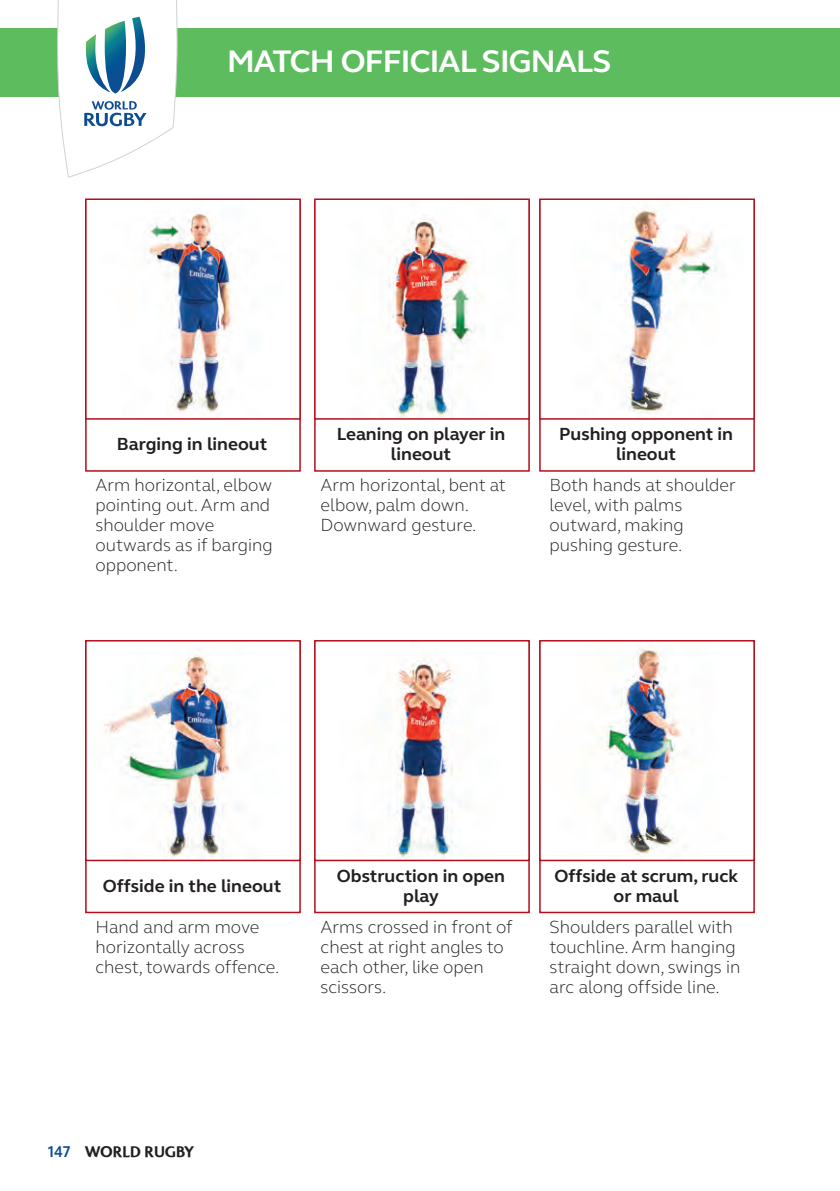
<style>
.page{position:relative;width:840px;height:1191px;background:#fff}
.page>*{position:absolute;margin:0;border:0;box-sizing:border-box;transform-origin:0 0}
.t1{font:700 32px "Webb Ellis Cup";letter-spacing:-.025em;color:#fff}
.t2{font:300 18px/20px "Webb Ellis Cup";color:#231f20}
.t3{font:700 18px/20px "Webb Ellis Cup";color:#231f20;text-align:center}
.t4{font:700 16px "Colosseum";color:#231f20;scale:.94 1}
.t5{font:700 16px "Webb Ellis Cup";color:#0f4d91;scale:.94 1}
</style>
<div class="page">
<div style="left:0;top:28px;width:839px;height:68px;background:#5cbc5e"></div>
<svg style="left:57px;top:0;width:120px;height:178px"></svg>
<img style="left:144px;top:213px;width:92px;height:200px">
<div style="left:85px;top:198px;width:215px;height:222px;border:2px solid #b50e1a"></div>
<img style="left:615px;top:208px;width:109px;height:206px">
<div style="left:539px;top:198px;width:215px;height:222px;border:2px solid #b50e1a"></div>
<img style="left:380px;top:215px;width:104px;height:202px">
<div style="left:314px;top:198px;width:215px;height:222px;border:2px solid #b50e1a"></div>
<img style="left:104px;top:655px;width:138px;height:203px">
<div style="left:85px;top:640px;width:215px;height:221px;border:2px solid #b50e1a"></div>
<img style="left:596px;top:645px;width:90px;height:210px">
<div style="left:539px;top:640px;width:215px;height:221px;border:2px solid #b50e1a"></div>
<img style="left:386px;top:659px;width:74px;height:199px">
<div style="left:314px;top:640px;width:215px;height:221px;border:2px solid #b50e1a"></div>
<p class="t1" style="left:227px;top:42px;width:385px">MATCH OFFICIAL SIGNALS</p>
<p class="t3" style="left:117px;top:434px;width:152px">Barging in lineout</p>
<p class="t3" style="left:559px;top:424px;width:175px">Pushing opponent in lineout</p>
<p class="t3" style="left:336px;top:424px;width:170px">Leaning on player in lineout</p>
<p class="t2" style="left:95px;top:475px;width:179px">Arm horizontal, elbow pointing out. Arm and shoulder move outwards as if barging opponent.</p>
<p class="t2" style="left:320px;top:475px;width:187px">Arm horizontal, bent at elbow, palm down.<br>Downward gesture.</p>
<p class="t2" style="left:549px;top:475px;width:188px">Both hands at shoulder level, with palms outward, making pushing gesture.</p>
<p class="t3" style="left:103px;top:875px;width:180px">Offside in the lineout</p>
<p class="t3" style="left:554px;top:865px;width:185px">Offside at scrum, ruck or maul</p>
<p class="t3" style="left:337px;top:865px;width:169px">Obstruction in open play</p>
<p class="t2" style="left:95px;top:917px;width:185px">Hand and arm move horizontally across chest, towards offence.</p>
<p class="t2" style="left:320px;top:917px;width:193px">Arms crossed in front of chest at right angles to each other, like open scissors.</p>
<p class="t2" style="left:549px;top:917px;width:192px">Shoulders parallel with touchline. Arm hanging straight down, swings in arc along offside line.</p>
<p class="t5" style="left:48px;top:1142px;width:25px">147</p>
<p class="t4" style="left:85px;top:1142px;width:117px">WORLD RUGBY</p>
</div>
